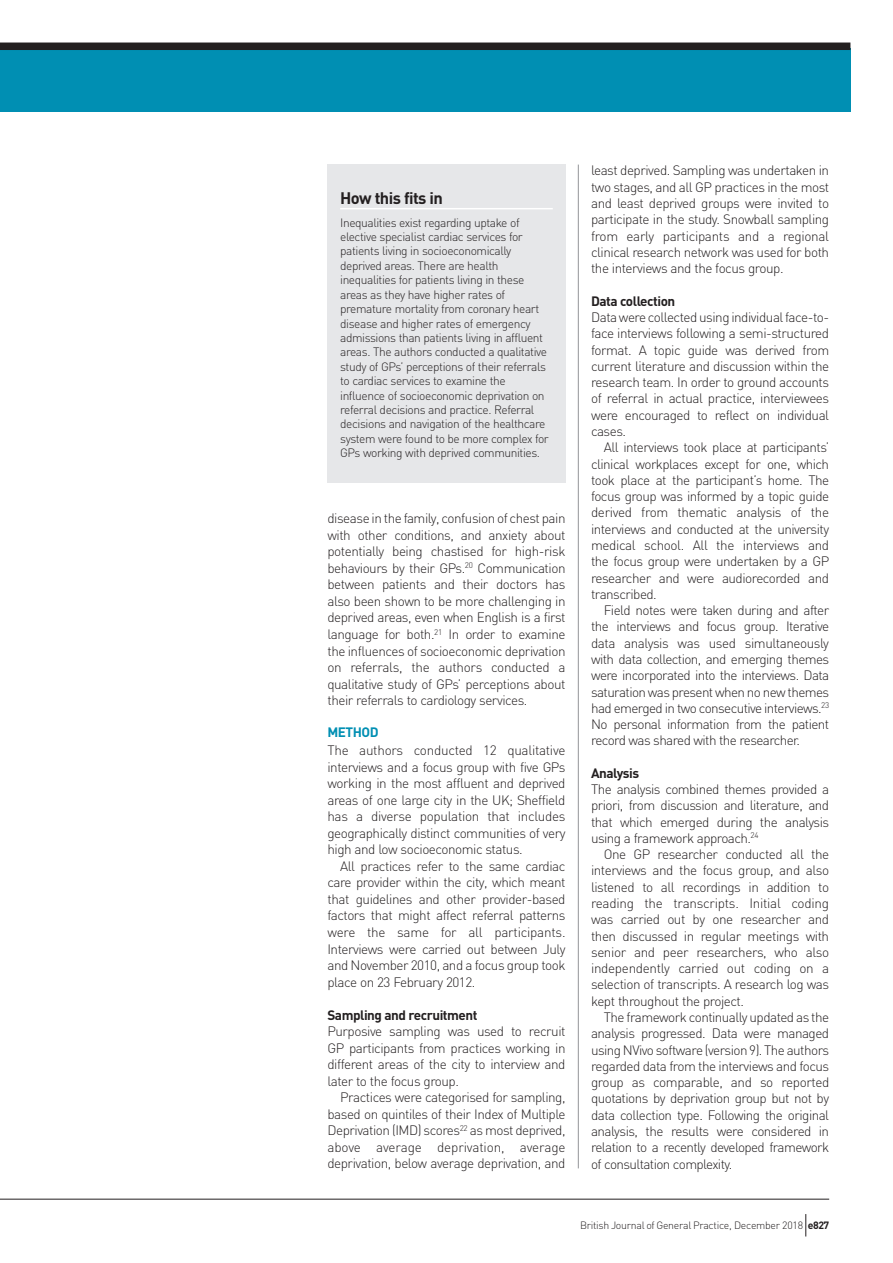
<style>
.page{position:relative;width:893px;height:1263px;background:#fff}
.page>*{position:absolute;margin:0;border:0;box-sizing:border-box;transform-origin:0 0}
.t1{font:700 16.5px "DIN";letter-spacing:-.035em;color:#231f20}
.t2{font:300 13.5px/16.4px "DIN";letter-spacing:-.035em;color:#231f20;text-align:justify}
.t3{font:700 13.5px "DIN";letter-spacing:-.035em;color:#231f20}
.t4{font:700 13.5px "DIN";letter-spacing:-.035em;color:#008fb3}
.t5{font:300 12px/14.4px "DIN";letter-spacing:-.035em;color:#231f20}
.t6{font:300 10.5px "DIN";letter-spacing:-.025em;color:#231f20}
.s1{font-weight:700}
</style>
<div class="page">
<div style="left:0;top:48px;width:850px;height:63px;background:#008fb3"></div>
<div style="left:0;top:43px;width:850px;height:7px;background:#231f20"></div>
<hr style="left:578px;top:165px;width:1px;height:1003px;background:#939598">
<div style="left:327px;top:165px;width:239px;height:318px;background:#e6e7e9"></div>
<hr style="left:340px;top:208px;width:213px;height:1px;background:#fff">
<hr style="left:0;top:1199px;width:829px;height:1px;background:#231f20">
<svg style="left:805px;top:1214px;width:1px;height:22px"></svg>
<p class="t1" style="left:340px;top:187px;width:104px">How this fits in</p>
<p class="t5" style="left:340px;top:215px;width:210px">Inequalities exist regarding uptake of elective specialist cardiac services for patients living in socioeconomically deprived areas. There are health inequalities for patients living in these areas as they have higher rates of premature mortality from coronary heart disease and higher rates of emergency admissions than patients living in affluent areas. The authors conducted a qualitative study of GPs’ perceptions of their referrals to cardiac services to examine the influence of socioeconomic deprivation on referral decisions and practice. Referral decisions and navigation of the healthcare system were found to be more complex for GPs working with deprived communities.</p>
<p class="t2" style="left:327px;top:510px;width:240px">disease in the family, confusion of chest pain with other conditions, and anxiety about potentially being chastised for high-risk behaviours by their GPs.<sup>20</sup> Communication between patients and their doctors has also been shown to be more challenging in deprived areas, even when English is a first language for both.<sup>21</sup> In order to examine the influences of socioeconomic deprivation on referrals, the authors conducted a qualitative study of GPs’ perceptions about their referrals to cardiology services.</p>
<p class="t4" style="left:327px;top:723px;width:53px">METHOD</p>
<p class="t2" style="left:327px;top:742px;width:240px">The authors conducted 12 qualitative interviews and a focus group with five GPs working in the most affluent and deprived areas of one large city in the UK; Sheffield has a diverse population that includes geographically distinct communities of very high and low socioeconomic status.</p>
<p class="t2" style="left:327px;top:858px;width:240px;text-indent:13px">All practices refer to the same cardiac care provider within the city, which meant that guidelines and other provider-based factors that might affect referral patterns were the same for all participants.<br>Interviews were carried out between July and November 2010, and a focus group took place on 23 February 2012.</p>
<p class="t3" style="left:327px;top:1006px;width:152px">Sampling and recruitment</p>
<p class="t2" style="left:327px;top:1023px;width:240px">Purposive sampling was used to recruit GP participants from practices working in different areas of the city to interview and later to the focus group.</p>
<p class="t2" style="left:327px;top:1089px;width:240px;text-indent:13px">Practices were categorised for sampling, based on quintiles of their Index of Multiple Deprivation (IMD) scores<sup>22</sup> as most deprived, above average deprivation, average deprivation, below average deprivation, and</p>
<p class="t2" style="left:591px;top:162px;width:240px">least deprived. Sampling was undertaken in two stages, and all GP practices in the most and least deprived groups were invited to participate in the study. Snowball sampling from early participants and a regional clinical research network was used for both the interviews and the focus group.</p>
<p class="t3" style="left:591px;top:292px;width:86px">Data collection</p>
<p class="t2" style="left:591px;top:309px;width:240px">Data were collected using individual face-to&shy;face interviews following a semi-structured format. A topic guide was derived from current literature and discussion within the research team. In order to ground accounts of referral in actual practice, interviewees were encouraged to reflect on individual cases.</p>
<p class="t2" style="left:591px;top:439px;width:240px;text-indent:13px">All interviews took place at participants’ clinical workplaces except for one, which took place at the participant’s home. The focus group was informed by a topic guide derived from thematic analysis of the interviews and conducted at the university medical school. All the interviews and the focus group were undertaken by a GP researcher and were audiorecorded and transcribed.</p>
<p class="t2" style="left:591px;top:602px;width:240px;text-indent:13px">Field notes were taken during and after the interviews and focus group. Iterative data analysis was used simultaneously with data collection, and emerging themes were incorporated into the interviews. Data saturation was present when no new themes had emerged in two consecutive interviews.<sup>23<br></sup>No personal information from the patient record was shared with the researcher.</p>
<p class="t3" style="left:591px;top:764px;width:50px">Analysis</p>
<p class="t2" style="left:591px;top:781px;width:240px">The analysis combined themes provided a priori, from discussion and literature, and that which emerged during the analysis using a framework approach.<sup>24</sup></p>
<p class="t2" style="left:591px;top:846px;width:240px;text-indent:13px">One GP researcher conducted all the interviews and the focus group, and also listened to all recordings in addition to reading the transcripts. Initial coding was carried out by one researcher and then discussed in regular meetings with senior and peer researchers, who also independently carried out coding on a selection of transcripts. A research log was kept throughout the project.</p>
<p class="t2" style="left:591px;top:1009px;width:240px;text-indent:13px">The framework continually updated as the analysis progressed. Data were managed using NVivo software (version 9). The authors regarded data from the interviews and focus group as comparable, and so reported quotations by deprivation group but not by data collection type. Following the original analysis, the results were considered in relation to a recently developed framework of consultation complexity.</p>
<p class="t6" style="left:580px;top:1218px;width:251px">British Journal of General Practice, December 2018 <span class="s1">e827</span></p>
</div>
